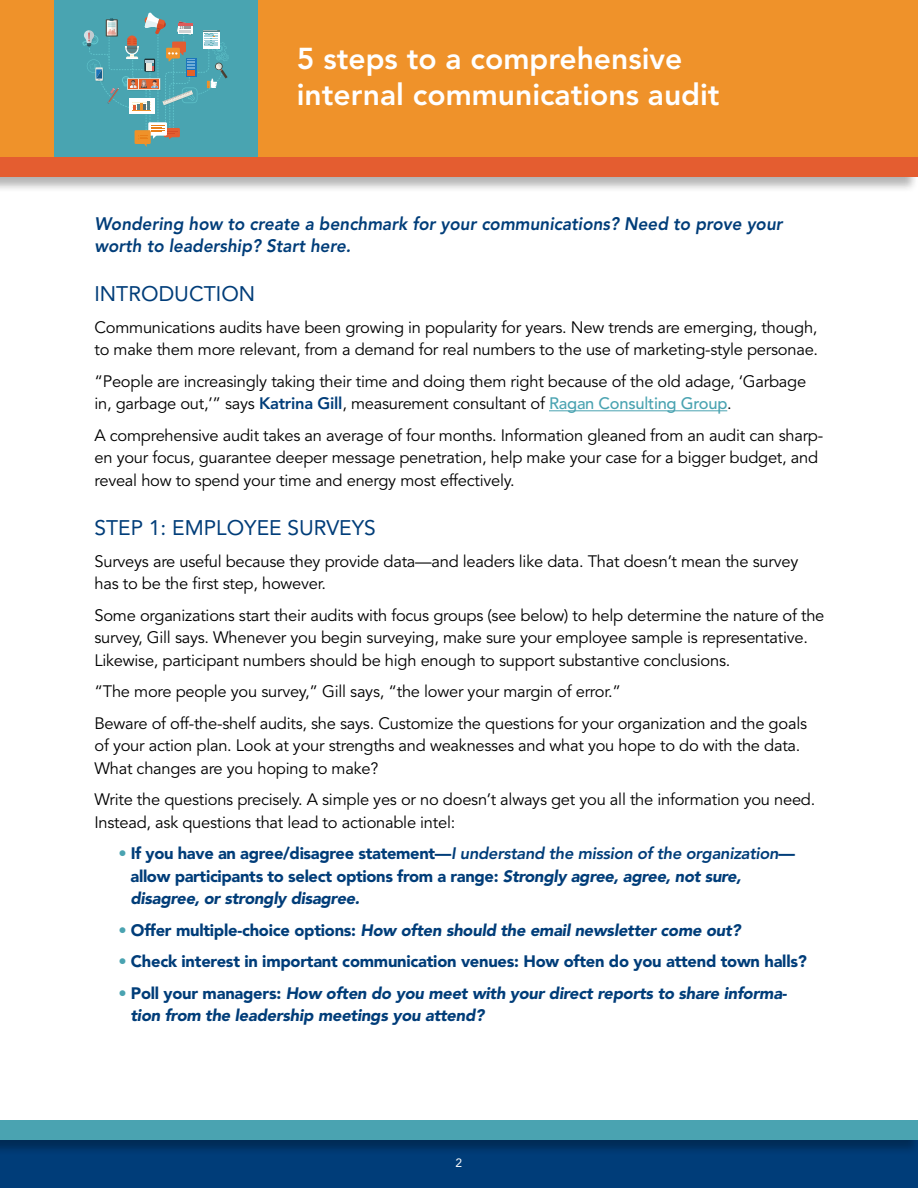
<style>
.page{position:relative;width:918px;height:1188px;background:#fff}
.page>*{position:absolute;margin:0;border:0;box-sizing:border-box;transform-origin:0 0}
.t1{font:800 30px/36px "Avenir";color:#fff}
.t2{font:21px "Avenir";color:#003d79}
.t3{font:italic 800 18px/22.5px "Avenir";color:#003d79;scale:.95 1}
.t4{font:16.5px/22.5px "Avenir";letter-spacing:-.015em;color:#000}
.t5{font:900 16.5px/22.5px "Avenir";letter-spacing:-.015em;color:#003d79}
.t6{font:italic 900 16.5px/22.5px "Avenir";letter-spacing:-.015em;color:#003d79}
.t7{font:12px "Avenir";color:#fff}
.s1{font-weight:800;color:#003d79}
.s2{font-weight:500;color:#4aa3b1}
.s3{font-weight:400;color:#4aa3b1}
.s4{font-weight:800;font-style:italic}
.s5{font-style:italic}
.s6{font-weight:400;font-style:normal;color:#4aa3b1}
.s7{font-style:normal}
</style>
<div class="page">
<div style="left:0;top:0;width:918px;height:161px;background:#ef922a"></div>
<div style="left:54px;top:0;width:204px;height:158px;background:#49a4b1"></div>
<svg style="left:82px;top:12px;width:147px;height:135px"></svg>
<div style="left:0;top:1139px;width:918px;height:49px;background:#003d79"></div>
<div style="left:0;top:1120px;width:918px;height:36px;background:#000;opacity:.3"></div>
<div style="left:0;top:1120px;width:918px;height:20px;background:#4aa3b1"></div>
<div style="left:0;top:157px;width:918px;height:36px;background:#000;opacity:.3"></div>
<div style="left:0;top:158px;width:918px;height:19px;background:#e45d30"></div>
<hr style="left:549px;top:410px;width:178px;height:1px;background:#4aa3b1">
<h1 class="t1" style="left:297px;top:41px;width:424px">5 steps to a comprehensive internal communications audit</h1>
<p class="t3" style="left:94px;top:212px;width:726px">Wondering how to create a benchmark for your communications? Need to prove your worth to leadership? Start here.</p>
<p class="t2" style="left:94px;top:282px;width:162px">INTRODUCTION</p>
<p class="t4" style="left:94px;top:316px;width:725px">Communications audits have been growing in popularity for years. New trends are emerging, though, to make them more relevant, from a demand for real numbers to the use of marketing-style personae.</p>
<p class="t4" style="left:94px;top:370px;width:713px">“People are increasingly taking their time and doing them right because of the old adage, ‘Garbage in, garbage out,’” says <span class="s1">Katrina Gill</span>, measurement consultant of <span class="s2">Ragan Consulting Group</span>.</p>
<p class="t4" style="left:94px;top:424px;width:730px">A comprehensive audit takes an average of four months. Information gleaned from an audit can sharp&shy;en your focus, guarantee deeper message penetration, help make your case for a bigger budget, and reveal how to spend your time and energy most effectively.</p>
<p class="t2" style="left:94px;top:516px;width:283px">STEP 1: EMPLOYEE SURVEYS</p>
<p class="t4" style="left:94px;top:550px;width:705px">Surveys are useful because they provide data—and leaders like data. That doesn’t mean the survey has to be the first step, however.</p>
<p class="t4" style="left:94px;top:604px;width:731px">Some organizations start their audits with focus groups (see below) to help determine the nature of the survey, Gill says. Whenever you begin surveying, make sure your employee sample is representative.<br>Likewise, participant numbers should be high enough to support substantive conclusions.</p>
<p class="t4" style="left:94px;top:676px;width:714px;line-height:31.5px">“The more people you survey,” Gill says, “the lower your margin of error.”<br>Beware of off-the-shelf audits, she says. Customize the questions for your organization and the goals</p>
<p class="t4" style="left:94px;top:735px;width:708px">of your action plan. Look at your strengths and weaknesses and what you hope to do with the data.<br>What changes are you hoping to make?</p>
<p class="t4" style="left:94px;top:789px;width:722px">Write the questions precisely. A simple yes or no doesn’t always get you all the information you need.<br>Instead, ask questions that lead to actionable intel:</p>
<p class="t5" style="left:131px;top:842px;width:666px;text-indent:-12px"><span class="s3">•</span> If you have an agree/disagree statement—<span class="s4">I understand the mission of the organization</span>— allow participants to select options from a range: <span class="s5">Strongly agree, agree, not sure, disagree, or strongly disagree.</span></p>
<p class="t6" style="left:119px;top:919px;width:624px"><span class="s6">•</span> <span class="s7">Offer multiple-choice options:</span> How often should the email newsletter come out?</p>
<p class="t5" style="left:119px;top:950px;width:690px"><span class="s3">•</span> Check interest in important communication venues: How often do you attend town halls?</p>
<p class="t6" style="left:131px;top:982px;width:658px;text-indent:-12px"><span class="s6">•</span> <span class="s7">Poll your managers:</span> How often do you meet with your direct reports to share informa&shy;tion from the leadership meetings you attend?</p>
<p class="t7" style="left:456px;top:1156px;width:8px">2</p>
</div>
